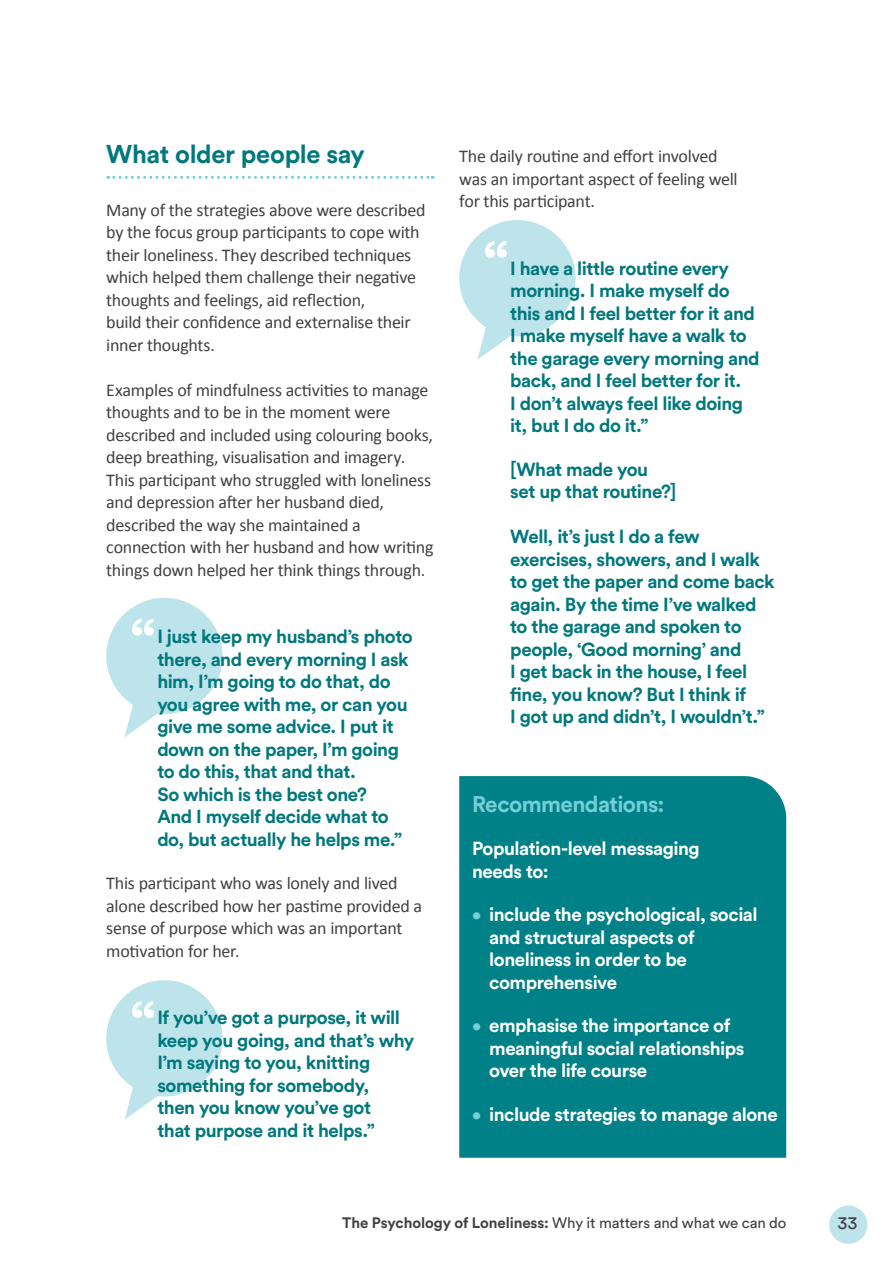
<style>
.page{position:relative;width:893px;height:1263px;background:#fff}
.page>*{position:absolute;margin:0;border:0;box-sizing:border-box;transform-origin:0 0}
.t1{font:700 60.15px "Circular Std";color:#fff}
.t2{font:700 25.5px "Circular Std";letter-spacing:-.015em;color:#00787d}
.t3{font:700 22.5px "Circular Std";letter-spacing:-.025em;color:#76ced9}
.t4{font:700 18.75px/22.5px "Circular Std";letter-spacing:-.025em;color:#00787d}
.t5{font:700 18.75px/22.5px "Circular Std";letter-spacing:-.025em;color:#fff}
.t6{font:18px/22.5px "Calibri";letter-spacing:-.015em;color:#414042}
.t7{font:18px "Circular Std";color:#414042}
.t8{font:700 15px "Circular Std";letter-spacing:-.005em;color:#414042}
.s1{font-size:17.25px;color:#76ced9}
.s2{font-weight:400}
</style>
<div class="page">
<div style="left:459px;top:220px;width:116px;height:116px;background:#bce4ea;border-radius:50%"></div>
<svg style="left:477px;top:327px;width:45px;height:32px"></svg>
<div style="left:459px;top:776px;width:327px;height:382px;background:#008187"></div>
<div style="left:106px;top:598px;width:117px;height:116px;background:#bce4ea;border-radius:50%"></div>
<svg style="left:125px;top:704px;width:34px;height:33px"></svg>
<div style="left:106px;top:980px;width:117px;height:116px;background:#bce4ea;border-radius:50%"></div>
<svg style="left:125px;top:1087px;width:45px;height:32px"></svg>
<svg style="left:108px;top:176px;width:325px;height:3px"></svg>
<div style="left:829px;top:1205px;width:38px;height:39px;background:#bce4ea;border-radius:50%"></div>
<h2 class="t2" style="left:106px;top:138px;width:260px">What older people say</h2>
<p class="t6" style="left:106px;top:198px;width:321px">Many of the strategies above were described by the focus group participants to cope with their loneliness. They described techniques which helped them challenge their negative thoughts and feelings, aid reflection,<br>build their confidence and externalise their inner thoughts.</p>
<p class="t6" style="left:106px;top:378px;width:329px">Examples of mindfulness activities to manage thoughts and to be in the moment were described and included using colouring books, deep breathing, visualisation and imagery.<br>This participant who struggled with loneliness and depression after her husband died, described the way she maintained a connection with her husband and how writing things down helped her think things through.</p>
<h1 class="t1" style="left:130px;top:602px;width:27px">“</h1>
<p class="t4" style="left:157px;top:625px;width:257px">I just keep my husband’s photo there, and every morning I ask him, I’m going to do that, do you agree with me, or can you give me some advice. I put it down on the paper, I’m going to do this, that and that.<br>So which is the best one?<br>And I myself decide what to do, but actually he helps me.”</p>
<p class="t6" style="left:106px;top:872px;width:317px">This participant who was lonely and lived alone described how her pastime provided a sense of purpose which was an important motivation for her.</p>
<h1 class="t1" style="left:130px;top:984px;width:27px">“</h1>
<p class="t4" style="left:157px;top:1006px;width:258px">If you’ve got a purpose, it will keep you going, and that’s why<br>I’m saying to you, knitting something for somebody,<br>then you know you’ve got<br>that purpose and it helps.”</p>
<p class="t6" style="left:459px;top:145px;width:280px">The daily routine and effort involved was an important aspect of feeling well for this participant.</p>
<h1 class="t1" style="left:483px;top:224px;width:27px">“</h1>
<p class="t4" style="left:510px;top:257px;width:251px">I have a little routine every morning. I make myself do this and I feel better for it and<br>I make myself have a walk to the garage every morning and back, and I feel better for it.<br>I don’t always feel like doing it, but I do do it.”</p>
<p class="t4" style="left:510px;top:458px;width:168px">[What made you set up that routine?]</p>
<p class="t4" style="left:510px;top:525px;width:266px">Well, it’s just I do a few exercises, showers, and I walk to get the paper and come back again. By the time I’ve walked to the garage and spoken to people, ‘Good morning’ and<br>I get back in the house, I feel fine, you know? But I think if<br>I got up and didn’t, I wouldn’t.”</p>
<p class="t3" style="left:472px;top:789px;width:194px">Recommendations:</p>
<p class="t5" style="left:472px;top:837px;width:229px">Population-level messaging needs to:</p>
<p class="t5" style="left:489px;top:903px;width:270px;text-indent:-17px"><span class="s1">•</span> include the psychological, social and structural aspects of loneliness in order to be comprehensive</p>
<p class="t5" style="left:489px;top:1014px;width:257px;text-indent:-17px"><span class="s1">•</span> emphasise the importance of meaningful social relationships over the life course</p>
<p class="t5" style="left:472px;top:1103px;width:307px"><span class="s1">•</span> include strategies to manage alone</p>
<p class="t8" style="left:342px;top:1213px;width:446px">The Psychology of Loneliness: <span class="s2">Why it matters and what we can do</span></p>
<p class="t7" style="left:838px;top:1211px;width:21px">33</p>
</div>
